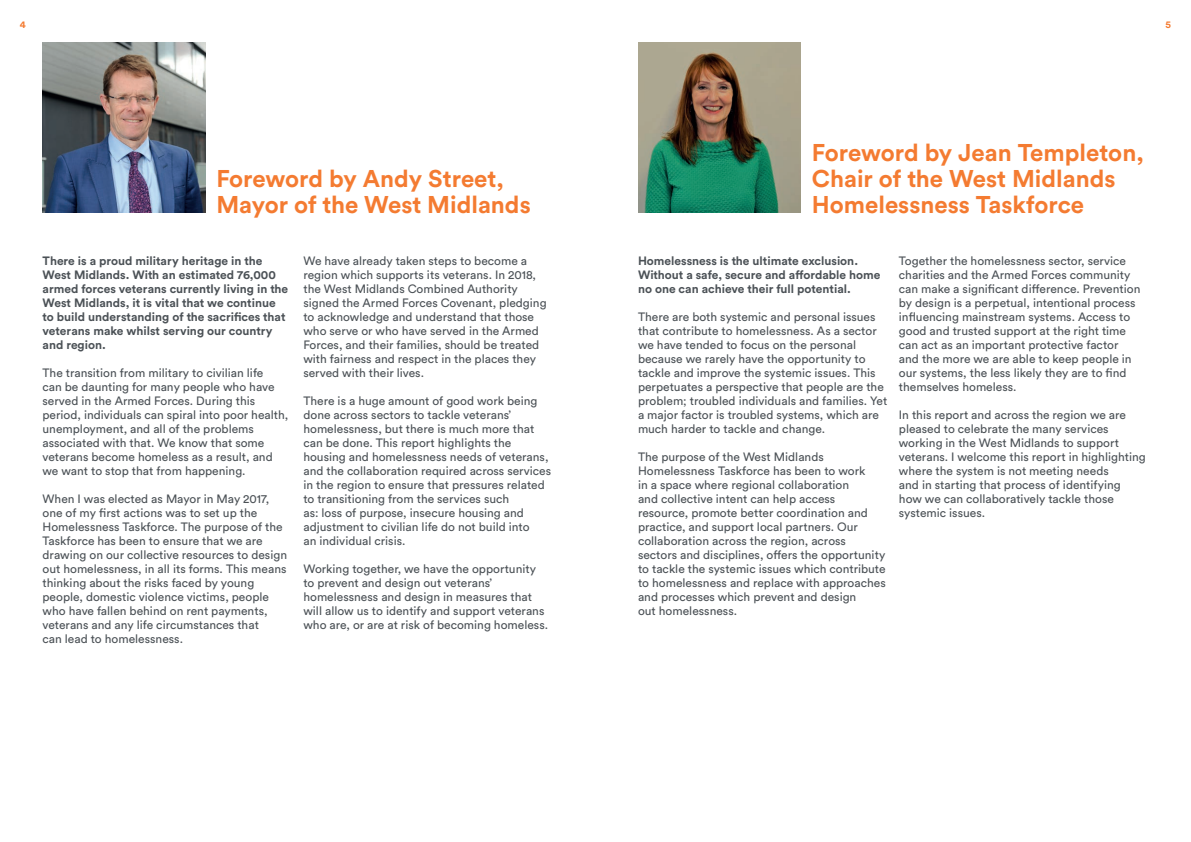
<style>
.page{position:relative;width:1191px;height:842px;background:#fff}
.page>*{position:absolute;margin:0;border:0;box-sizing:border-box;transform-origin:0 0}
.t1{font:700 24px/26px "Circular Std";color:#f47b31}
.t2{font:12px/14px "Circular Std";color:#4b5156}
.t3{font:700 12px/14px "Circular Std";color:#4b5156}
.t4{font:700 10px "Circular Std";color:#f47b31}
</style>
<div class="page">
<img style="left:43px;top:43px;width:162px;height:170px">
<img style="left:638px;top:43px;width:162px;height:170px">
<p class="t4" style="left:20px;top:18px;width:7px">4</p>
<p class="t4" style="left:1165px;top:18px;width:7px">5</p>
<p class="t1" style="left:216px;top:165px;width:316px">Foreword by Andy Street,<br>Mayor of the West Midlands</p>
<p class="t3" style="left:43px;top:253px;width:247px">There is a proud military heritage in the West Midlands. With an estimated 76,000 armed forces veterans currently living in the West Midlands, it is vital that we continue to build understanding of the sacrifices that veterans make whilst serving our country and region.</p>
<p class="t2" style="left:43px;top:366px;width:247px">The transition from military to civilian life<br>can be daunting for many people who have served in the Armed Forces. During this period, individuals can spiral into poor health, unemployment, and all of the problems associated with that. We know that some veterans become homeless as a result, and we want to stop that from happening.</p>
<p class="t2" style="left:43px;top:492px;width:246px">When I was elected as Mayor in May 2017, one of my first actions was to set up the Homelessness Taskforce. The purpose of the Taskforce has been to ensure that we are drawing on our collective resources to design out homelessness, in all its forms. This means thinking about the risks faced by young people, domestic violence victims, people who have fallen behind on rent payments, veterans and any life circumstances that<br>can lead to homelessness.</p>
<p class="t2" style="left:303px;top:253px;width:245px">We have already taken steps to become a region which supports its veterans. In 2018, the West Midlands Combined Authority signed the Armed Forces Covenant, pledging to acknowledge and understand that those who serve or who have served in the Armed Forces, and their families, should be treated with fairness and respect in the places they served with their lives.</p>
<p class="t2" style="left:303px;top:394px;width:249px">There is a huge amount of good work being done across sectors to tackle veterans’ homelessness, but there is much more that can be done. This report highlights the housing and homelessness needs of veterans, and the collaboration required across services in the region to ensure that pressures related to transitioning from the services such<br>as: loss of purpose, insecure housing and adjustment to civilian life do not build into<br>an individual crisis.</p>
<p class="t2" style="left:303px;top:562px;width:246px">Working together, we have the opportunity to prevent and design out veterans’ homelessness and design in measures that will allow us to identify and support veterans who are, or are at risk of becoming homeless.</p>
<p class="t1" style="left:812px;top:139px;width:333px">Foreword by Jean Templeton,<br>Chair of the West Midlands<br>Homelessness Taskforce</p>
<p class="t3" style="left:638px;top:253px;width:244px">Homelessness is the ultimate exclusion.<br>Without a safe, secure and affordable home no one can achieve their full potential.</p>
<p class="t2" style="left:638px;top:310px;width:251px">There are both systemic and personal issues that contribute to homelessness. As a sector we have tended to focus on the personal because we rarely have the opportunity to tackle and improve the systemic issues. This perpetuates a perspective that people are the problem; troubled individuals and families. Yet a major factor is troubled systems, which are much harder to tackle and change.</p>
<p class="t2" style="left:638px;top:450px;width:249px">The purpose of the West Midlands Homelessness Taskforce has been to work<br>in a space where regional collaboration<br>and collective intent can help access resource, promote better coordination and practice, and support local partners. Our collaboration across the region, across sectors and disciplines, offers the opportunity to tackle the systemic issues which contribute to homelessness and replace with approaches and processes which prevent and design<br>out homelessness.</p>
<p class="t2" style="left:899px;top:253px;width:243px">Together the homelessness sector, service charities and the Armed Forces community can make a significant difference. Prevention by design is a perpetual, intentional process influencing mainstream systems. Access to good and trusted support at the right time can act as an important protective factor and the more we are able to keep people in our systems, the less likely they are to find themselves homeless.</p>
<p class="t2" style="left:899px;top:408px;width:248px">In this report and across the region we are pleased to celebrate the many services working in the West Midlands to support veterans. I welcome this report in highlighting where the system is not meeting needs<br>and in starting that process of identifying how we can collaboratively tackle those systemic issues.</p>
</div>
